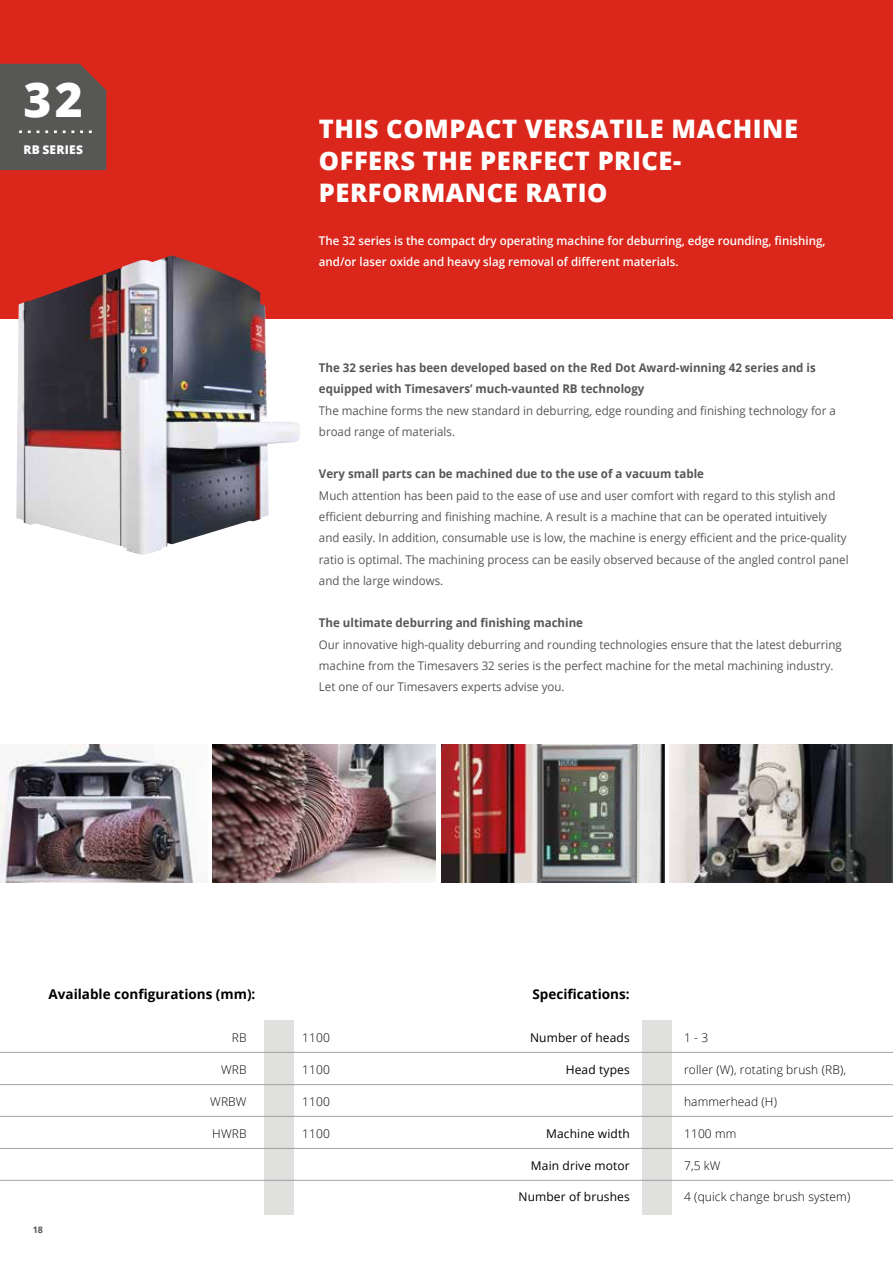
<style>
.page{position:relative;width:893px;height:1263px;background:#fff}
.page>*{position:absolute;margin:0;border:0;box-sizing:border-box;transform-origin:0 0}
.t1{font:800 48px "Open Sans";color:#fff}
.t2{font:800 25.5px/32px "Open Sans";letter-spacing:.02em;color:#fff}
.t3{font:700 13.5px "Open Sans";color:#000}
.t4{font:12px/21.3px "Open Sans";color:#575756;scale:.96 1}
.t5{font:700 12px/21.3px "Open Sans";color:#575756;scale:.96 1}
.t6{font:600 12px/21.3px "Open Sans";color:#fff;scale:.96 1}
.t7{font:300 12px "Open Sans";letter-spacing:.01em;color:#000}
.t8{font:12px "Open Sans";letter-spacing:.01em;color:#000}
.t9{font:800 12px "Open Sans";letter-spacing:.02em;color:#fff}
.t10{font:700 9px "Open Sans";color:#575756}
</style>
<div class="page">
<div style="left:0;top:0;width:893px;height:319px;background:#db261b"></div>
<img style="left:670px;top:744px;width:223px;height:138px">
<img style="left:441px;top:744px;width:223px;height:138px">
<img style="left:213px;top:744px;width:223px;height:138px">
<img style="left:0;top:744px;width:206px;height:138px">
<div style="left:642px;top:1021px;width:30px;height:194px;background:#e0e0df"></div>
<div style="left:264px;top:1021px;width:30px;height:194px;background:#e0e0df"></div>
<hr style="left:0;top:1052px;width:893px;height:1px;background:#a1a1a1">
<hr style="left:0;top:1084px;width:893px;height:1px;background:#a1a1a1">
<hr style="left:0;top:1116px;width:893px;height:1px;background:#a1a1a1">
<hr style="left:0;top:1148px;width:893px;height:1px;background:#a1a1a1">
<hr style="left:0;top:1180px;width:893px;height:1px;background:#a1a1a1">
<div style="left:0;top:64px;width:106px;height:106px;background:#575756"></div>
<img style="left:16px;top:255px;width:284px;height:299px">
<h1 class="t1" style="left:23px;top:63px;width:61px">32</h1>
<p class="t9" style="left:23px;top:140px;width:61px">RB SERIES</p>
<h2 class="t2" style="left:319px;top:112px;width:481px">THIS COMPACT VERSATILE MACHINE<br>OFFERS THE PERFECT PRICE-<br>PERFORMANCE RATIO</h2>
<p class="t6" style="left:319px;top:229px;width:529px">The 32 series is the compact dry operating machine for deburring, edge rounding, finishing, and/or laser oxide and heavy slag removal of different materials.</p>
<p class="t5" style="left:319px;top:357px;width:519px">The 32 series has been developed based on the Red Dot Award-winning 42 series and is equipped with Timesavers’ much-vaunted RB technology</p>
<p class="t4" style="left:319px;top:399px;width:540px">The machine forms the new standard in deburring, edge rounding and finishing technology for a broad range of materials.</p>
<p class="t5" style="left:319px;top:463px;width:403px">Very small parts can be machined due to the use of a vacuum table</p>
<p class="t4" style="left:319px;top:484px;width:553px">Much attention has been paid to the ease of use and user comfort with regard to this stylish and efficient deburring and finishing machine. A result is a machine that can be operated intuitively and easily. In addition, consumable use is low, the machine is energy efficient and the price-quality ratio is optimal. The machining process can be easily observed because of the angled control panel and the large windows.</p>
<p class="t5" style="left:319px;top:612px;width:277px">The ultimate deburring and finishing machine</p>
<p class="t4" style="left:319px;top:633px;width:546px">Our innovative high-quality deburring and rounding technologies ensure that the latest deburring machine from the Timesavers 32 series is the perfect machine for the metal machining industry.<br>Let one of our Timesavers experts advise you.</p>
<p class="t3" style="left:49px;top:985px;width:208px">Available configurations (mm):</p>
<p class="t3" style="left:532px;top:985px;width:99px">Specifications:</p>
<p class="t10" style="left:33px;top:1224px;width:12px">18</p>
<p class="t7" style="left:232px;top:1029px;width:16px">RB</p>
<p class="t7" style="left:221px;top:1061px;width:27px">WRB</p>
<p class="t7" style="left:210px;top:1093px;width:38px">WRBW</p>
<p class="t7" style="left:212px;top:1125px;width:36px">HWRB</p>
<p class="t7" style="left:302px;top:1029px;width:29px">1100</p>
<p class="t7" style="left:302px;top:1061px;width:29px">1100</p>
<p class="t7" style="left:302px;top:1093px;width:29px">1100</p>
<p class="t7" style="left:302px;top:1125px;width:29px">1100</p>
<p class="t8" style="left:530px;top:1029px;width:101px">Number of heads</p>
<p class="t8" style="left:566px;top:1061px;width:65px">Head types</p>
<p class="t8" style="left:546px;top:1125px;width:85px">Machine width</p>
<p class="t8" style="left:531px;top:1157px;width:100px">Main drive motor</p>
<p class="t8" style="left:518px;top:1189px;width:113px">Number of brushes</p>
<p class="t7" style="left:684px;top:1029px;width:26px">1 - 3</p>
<p class="t7" style="left:684px;top:1061px;width:163px">roller (W), rotating brush (RB),</p>
<p class="t7" style="left:684px;top:1093px;width:94px">hammerhead (H)</p>
<p class="t7" style="left:684px;top:1125px;width:54px">1100 mm</p>
<p class="t7" style="left:684px;top:1157px;width:38px">7,5 kW</p>
<p class="t7" style="left:684px;top:1189px;width:168px">4 (quick change brush system)</p>
</div>
